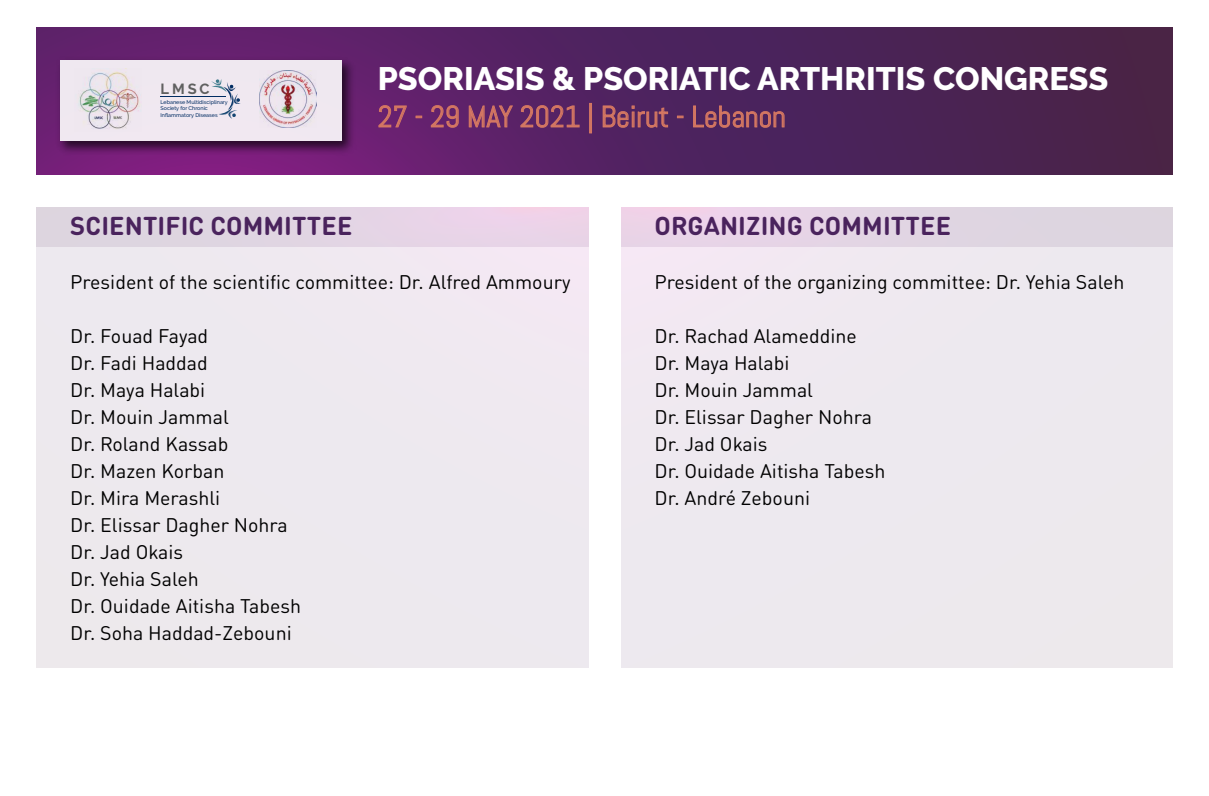
<style>
.page{position:relative;width:1209px;height:796px;background:#fff}
.page>*{position:absolute;margin:0;border:0;box-sizing:border-box;transform-origin:0 0}
.t1{font:800 32.33px "Raleway";color:#fff}
.t2{font:30px "Abel";color:#d47762}
.t3{font:700 25.5px "DIN Round Pro";letter-spacing:.005em;color:#4a235d}
.t4{font:19.5px/27px "DIN Round Pro";color:#000}
.t5{font:700 14.7px "Raleway";color:#606060}
.t6{font:500 5.4px/6.4px "Raleway";color:#012c62}
</style>
<div class="page">
<div style="left:37px;top:207px;width:552px;height:461px;background:#ede9ef"></div>
<div style="left:37px;top:207px;width:552px;height:39px;background:linear-gradient(to right,#d9d6de,#edd3ea)"></div>
<div style="left:621px;top:207px;width:552px;height:461px;background:#ede9ef"></div>
<div style="left:621px;top:207px;width:552px;height:39px;background:linear-gradient(to right,#edd3ea,#dad6de)"></div>
<svg style="left:36px;top:27px;width:1137px;height:147px;background:#52225c"></svg>
<svg style="left:378px;top:105px;width:29px;height:23px"></svg>
<svg style="left:416px;top:116px;width:6px;height:2px"></svg>
<svg style="left:431px;top:105px;width:28px;height:23px"></svg>
<svg style="left:469px;top:100px;width:44px;height:34px"></svg>
<svg style="left:520px;top:105px;width:60px;height:23px"></svg>
<div style="left:589px;top:103px;width:3px;height:30px;border:1px solid #d47762"></div>
<svg style="left:602px;top:105px;width:66px;height:23px;background:#743a60"></svg>
<svg style="left:677px;top:116px;width:6px;height:2px"></svg>
<svg style="left:693px;top:105px;width:92px;height:23px;background:#6e385e"></svg>
<img style="left:54px;top:54px;width:306px;height:105px">
<div style="left:60px;top:60px;width:281px;height:81px;background:#f0e8f0"></div>
<img style="left:260px;top:70px;width:57px;height:57px">
<img style="left:78px;top:71px;width:62px;height:58px">
<hr style="left:161px;top:96px;width:65px;height:1px;background:#012c62">
<svg style="left:211px;top:79px;width:30px;height:40px"></svg>
<p class="t5" style="left:161px;top:80px;width:51px">LMSC</p>
<p class="t6" style="left:161px;top:99px;width:69px">Lebanese Multidisciplinary<br>Society for Chronic<br>Inflammatory Diseases</p>
<h1 class="t1" style="left:378px;top:60px;width:732px">PSORIASIS &amp; PSORIATIC ARTHRITIS CONGRESS</h1>
<h2 class="t2" style="left:378px;top:98px;width:410px">27 - 29 MAY 2021 | Beirut - Lebanon</h2>
<h3 class="t3" style="left:70px;top:208px;width:284px">SCIENTIFIC COMMITTEE</h3>
<p class="t4" style="left:70px;top:268px;width:502px">President of the scientific committee: Dr. Alfred Ammoury</p>
<p class="t4" style="left:70px;top:322px;width:232px">Dr. Fouad Fayad<br>Dr. Fadi Haddad<br>Dr. Maya Halabi<br>Dr. Mouin Jammal<br>Dr. Roland Kassab<br>Dr. Mazen Korban<br>Dr. Mira Merashli<br>Dr. Elissar Dagher Nohra<br>Dr. Jad Okais<br>Dr. Yehia Saleh<br>Dr. Ouidade Aitisha Tabesh<br>Dr. Soha Haddad-Zebouni</p>
<h3 class="t3" style="left:655px;top:208px;width:298px">ORGANIZING COMMITTEE</h3>
<p class="t4" style="left:655px;top:268px;width:472px">President of the organizing committee: Dr. Yehia Saleh</p>
<p class="t4" style="left:655px;top:322px;width:232px">Dr. Rachad Alameddine<br>Dr. Maya Halabi<br>Dr. Mouin Jammal<br>Dr. Elissar Dagher Nohra<br>Dr. Jad Okais<br>Dr. Ouidade Aitisha Tabesh<br>Dr. André Zebouni</p>
</div>
